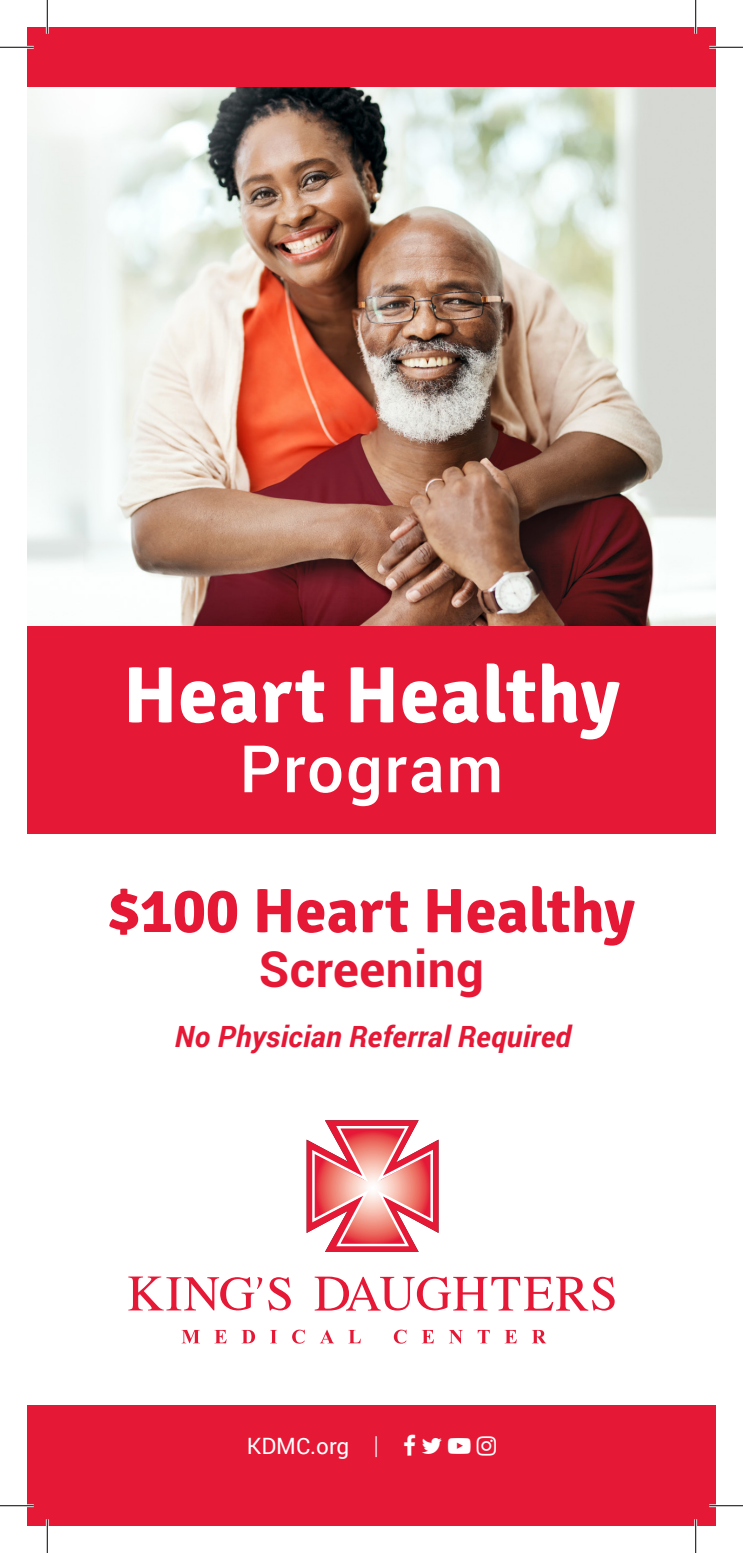
<style>
.page{position:relative;width:743px;height:1553px;background:#fff}
.page>*{position:absolute;margin:0;border:0;box-sizing:border-box;transform-origin:0 0}
.t1{font:700 79.42px "Signika";letter-spacing:.01em;color:#fff}
.t2{font:500 65.48px "Roboto";letter-spacing:.025em;color:#fff}
.t3{font:700 62.32px "Signika";color:#e51836}
.t4{font:700 49.27px "Roboto";letter-spacing:.01em;color:#e51836}
.t5{font:italic 700 29.25px "Roboto";letter-spacing:.01em;color:#e51836}
.t6{font:22.5px "Roboto";color:#fff}
.s1{font-weight:300;font-size:24.75px}
</style>
<div class="page">
<div style="left:27px;top:1405px;width:689px;height:121px;background:#e51836"></div>
<div style="left:27px;top:626px;width:689px;height:208px;background:#e51836"></div>
<img style="left:27px;top:86px;width:689px;height:540px">
<div style="left:27px;top:27px;width:689px;height:59px;background:#e51836"></div>
<svg style="left:268px;top:1277px;width:23px;height:33px"></svg>
<svg style="left:128px;top:1276px;width:134px;height:34px"></svg>
<svg style="left:314px;top:1276px;width:300px;height:34px"></svg>
<svg style="left:306px;top:1120px;width:132px;height:132px"></svg>
<svg style="left:181px;top:1330px;width:19px;height:13px"></svg>
<svg style="left:214px;top:1330px;width:12px;height:13px"></svg>
<svg style="left:241px;top:1330px;width:14px;height:13px"></svg>
<svg style="left:270px;top:1330px;width:7px;height:13px"></svg>
<svg style="left:292px;top:1329px;width:13px;height:14px"></svg>
<svg style="left:320px;top:1329px;width:14px;height:14px"></svg>
<svg style="left:348px;top:1330px;width:13px;height:13px"></svg>
<svg style="left:394px;top:1329px;width:12px;height:14px"></svg>
<svg style="left:422px;top:1330px;width:12px;height:13px"></svg>
<svg style="left:449px;top:1330px;width:13px;height:13px"></svg>
<svg style="left:477px;top:1330px;width:12px;height:13px"></svg>
<svg style="left:504px;top:1330px;width:12px;height:13px"></svg>
<svg style="left:532px;top:1330px;width:14px;height:13px"></svg>
<hr style="left:0;top:46px;width:34px;height:3px;background:#fff">
<hr style="left:709px;top:46px;width:33px;height:3px;background:#fff">
<hr style="left:0;top:1504px;width:34px;height:3px;background:#fff">
<hr style="left:709px;top:1504px;width:33px;height:3px;background:#fff">
<hr style="left:46px;top:0;width:3px;height:34px;background:#fff">
<hr style="left:46px;top:1519px;width:3px;height:33px;background:#fff">
<hr style="left:694px;top:0;width:3px;height:34px;background:#fff">
<hr style="left:694px;top:1519px;width:3px;height:33px;background:#fff">
<hr style="left:0;top:47px;width:34px;height:1px;background:#000">
<hr style="left:709px;top:47px;width:33px;height:1px;background:#000">
<hr style="left:0;top:1505px;width:34px;height:1px;background:#000">
<hr style="left:709px;top:1505px;width:33px;height:1px;background:#000">
<hr style="left:47px;top:0;width:1px;height:34px;background:#000">
<hr style="left:47px;top:1519px;width:1px;height:33px;background:#000">
<hr style="left:695px;top:0;width:1px;height:34px;background:#000">
<hr style="left:695px;top:1519px;width:1px;height:33px;background:#000">
<p class="t1" style="left:123px;top:647px;width:498px">Heart Healthy</p>
<p class="t2" style="left:239px;top:723px;width:265px">Program</p>
<p class="t3" style="left:108px;top:873px;width:528px">$100 Heart Healthy</p>
<p class="t4" style="left:259px;top:934px;width:227px">Screening</p>
<p class="t5" style="left:175px;top:1016px;width:397px">No Physician Referral Required</p>
<p class="t6" style="left:247px;top:1430px;width:133px">KDMC.org <span class="s1">|</span></p>
</div>
